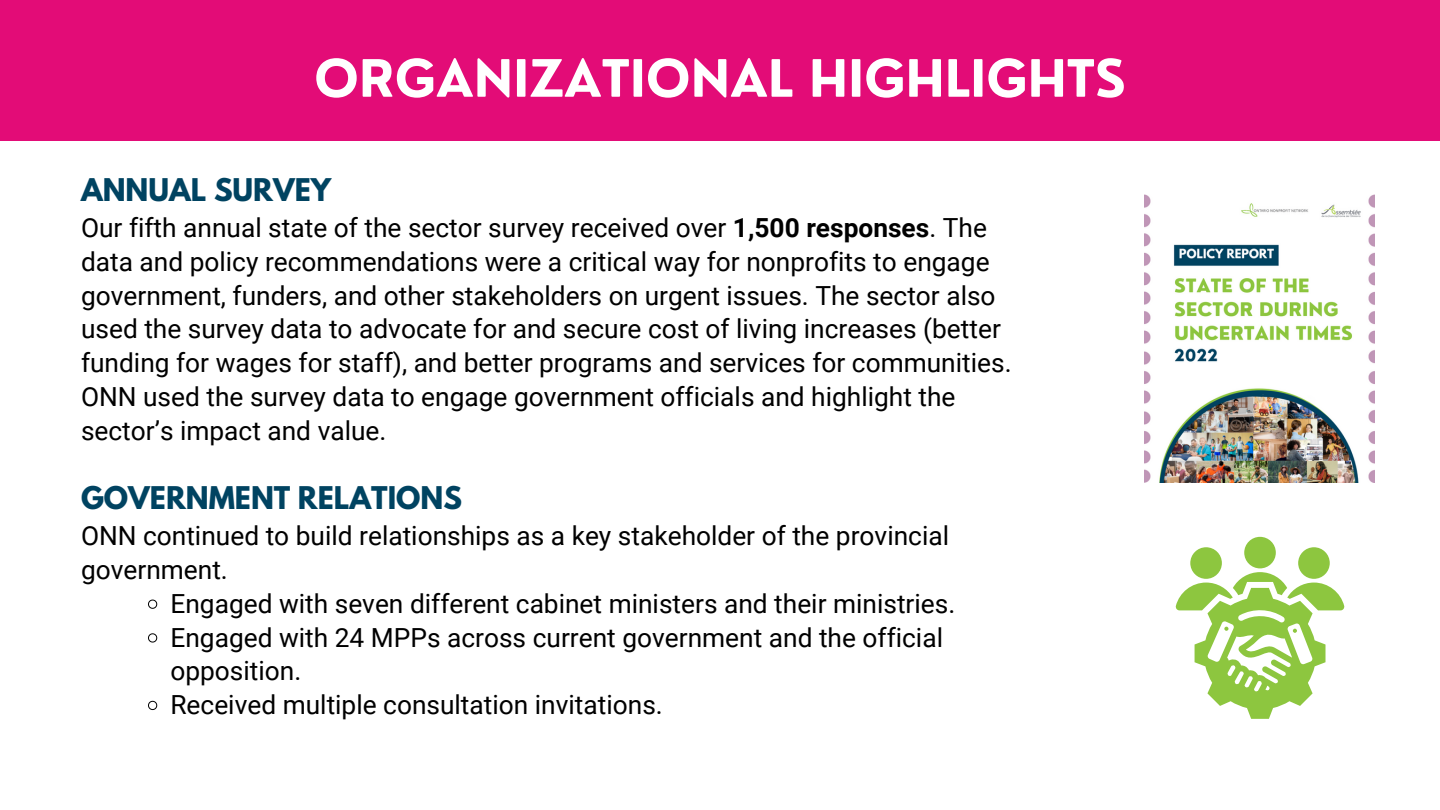
<style>
.page{position:relative;width:1440px;height:810px;background:#fff}
.page>*{position:absolute;margin:0;border:0;box-sizing:border-box;transform-origin:0 0}
.t1{font:700 50.2px "Nourd";color:#fff}
.t2{font:700 27.7px "League Spartan";color:#004361}
.t3{font:26.3px/33.8px "Roboto";color:#000}
.s1{font-weight:700}
</style>
<div class="page">
<svg style="left:148px;top:599px;width:10px;height:10px"></svg>
<svg style="left:148px;top:633px;width:10px;height:10px"></svg>
<svg style="left:148px;top:700px;width:10px;height:10px"></svg>
<div style="left:0;top:0;width:1440px;height:141px;background:#e30c77"></div>
<svg style="left:1175px;top:537px;width:170px;height:182px"></svg>
<img style="left:1145px;top:194px;width:230px;height:288px">
<p class="t1" style="left:314px;top:47px;width:813px">ORGANIZATIONAL HIGHLIGHTS</p>
<p class="t2" style="left:81px;top:176px;width:252px">ANNUAL SURVEY</p>
<p class="t3" style="left:81px;top:211px;width:932px">Our fifth annual state of the sector survey received over <span class="s1">1,500 responses</span>. The data and policy recommendations were a critical way for nonprofits to engage government, funders, and other stakeholders on urgent issues. The sector also used the survey data to advocate for and secure cost of living increases (better funding for wages for staff), and better programs and services for communities.<br>ONN used the survey data to engage government officials and highlight the sector’s impact and value.</p>
<p class="t2" style="left:81px;top:484px;width:383px">GOVERNMENT RELATIONS</p>
<p class="t3" style="left:81px;top:519px;width:870px">ONN continued to build relationships as a key stakeholder of the provincial government.</p>
<p class="t3" style="left:170px;top:587px;width:786px">Engaged with seven different cabinet ministers and their ministries.</p>
<p class="t3" style="left:170px;top:621px;width:774px">Engaged with 24 MPPs across current government and the official opposition.</p>
<p class="t3" style="left:170px;top:688px;width:494px">Received multiple consultation invitations.</p>
</div>
